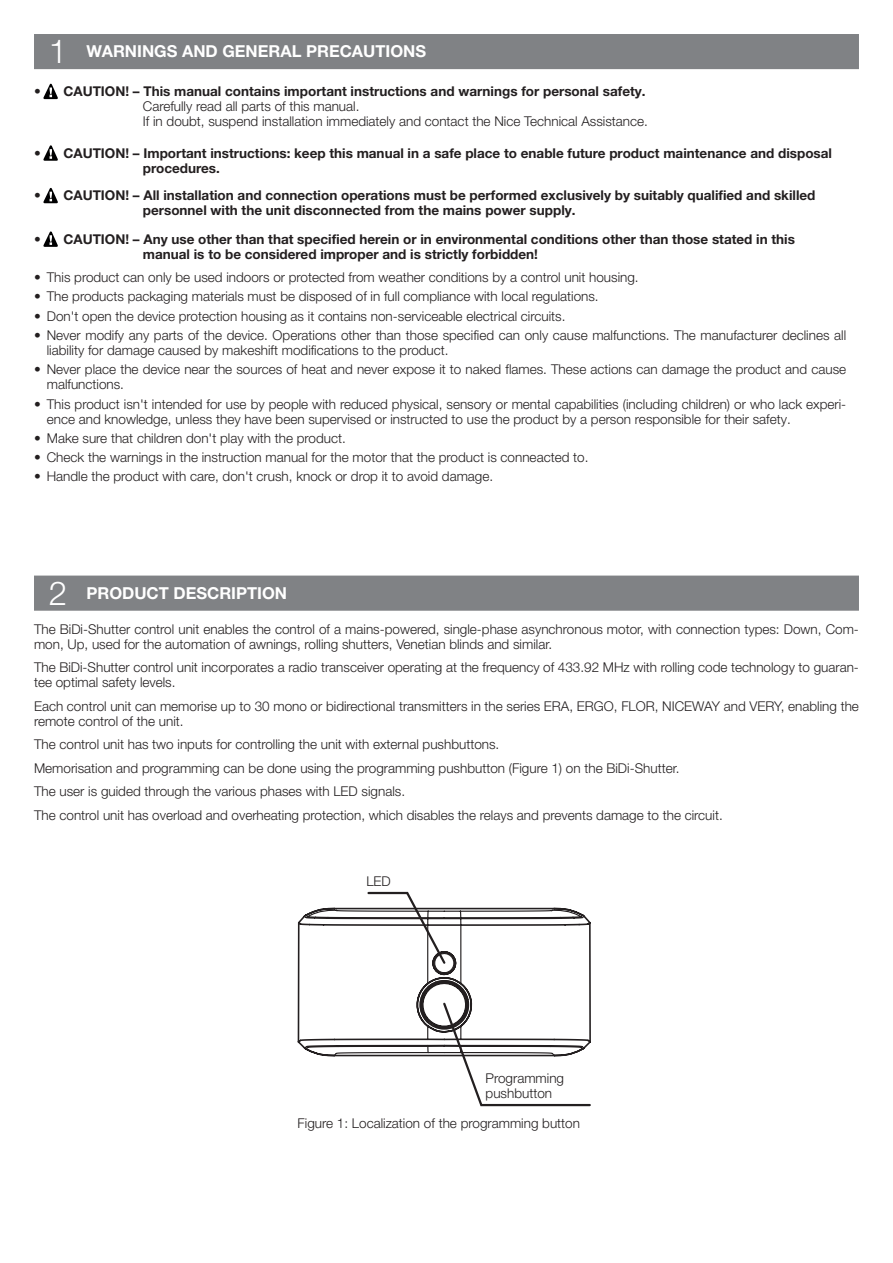
<style>
.page{position:relative;width:893px;height:1263px;background:#fff}
.page>*{position:absolute;margin:0;border:0;box-sizing:border-box;transform-origin:0 0}
.t1{font:300 33px "Helvetica Neue LT Pro";color:#fff}
.titolo{font:700 16.5px "Helvetica Neue LT Pro";color:#fff}
.t2{font:300 13.5px/15px "Helvetica Neue LT Pro";color:#231f20}
.t3{font:700 13.5px "Helvetica Neue LT Pro";color:#231f20}
</style>
<div class="page">
<svg style="left:43px;top:83px;width:15px;height:17px"></svg>
<div style="left:34px;top:34px;width:825px;height:35px;background:#808285"></div>
<svg style="left:43px;top:145px;width:15px;height:16px"></svg>
<svg style="left:43px;top:187px;width:15px;height:17px"></svg>
<svg style="left:43px;top:231px;width:15px;height:16px"></svg>
<div style="left:34px;top:576px;width:825px;height:35px;background:#808285"></div>
<svg style="left:298px;top:891px;width:293px;height:215px"></svg>
<p class="t1" style="left:49px;top:31px;width:20px">1</p>
<p class="titolo" style="left:86px;top:41px;width:341px">WARNINGS AND GENERAL PRECAUTIONS</p>
<p class="t3" style="left:34px;top:83px;width:613px">• CAUTION! – This manual contains important instructions and warnings for personal safety.</p>
<p class="t2" style="left:143px;top:98px;width:218px">Carefully read all parts of this manual.</p>
<p class="t2" style="left:143px;top:113px;width:507px">If in doubt, suspend installation immediately and contact the Nice Technical Assistance.</p>
<p class="t3" style="left:34px;top:145px;width:800px">• CAUTION! – Important instructions: keep this manual in a safe place to enable future product maintenance and disposal</p>
<p class="t3" style="left:143px;top:159px;width:79px">procedures.</p>
<p class="t3" style="left:34px;top:187px;width:783px">• CAUTION! – All installation and connection operations must be performed exclusively by suitably qualified and skilled</p>
<p class="t3" style="left:143px;top:202px;width:434px">personnel with the unit disconnected from the mains power supply.</p>
<p class="t3" style="left:34px;top:231px;width:762px">• CAUTION! – Any use other than that specified herein or in environmental conditions other than those stated in this</p>
<p class="t3" style="left:143px;top:246px;width:397px">manual is to be considered improper and is strictly forbidden!</p>
<p class="t2" style="left:34px;top:270px;width:606px">• This product can only be used indoors or protected from weather conditions by a control unit housing.</p>
<p class="t2" style="left:34px;top:289px;width:566px">• The products packaging materials must be disposed of in full compliance with local regulations.</p>
<p class="t2" style="left:34px;top:308px;width:533px">• Don't open the device protection housing as it contains non-serviceable electrical circuits.</p>
<p class="t2" style="left:47px;top:327px;width:801px;text-indent:-13px">• Never modify any parts of the device. Operations other than those specified can only cause malfunctions. The manufacturer declines all liability for damage caused by makeshift modifications to the product.</p>
<p class="t2" style="left:47px;top:362px;width:801px;text-indent:-13px">• Never place the device near the sources of heat and never expose it to naked flames. These actions can damage the product and cause malfunctions.</p>
<p class="t2" style="left:47px;top:396px;width:801px;text-indent:-13px">• This product isn't intended for use by people with reduced physical, sensory or mental capabilities (including children) or who lack experi&shy;ence and knowledge, unless they have been supervised or instructed to use the product by a person responsible for their safety.</p>
<p class="t2" style="left:34px;top:430px;width:313px">• Make sure that children don't play with the product.</p>
<p class="t2" style="left:34px;top:449px;width:556px">• Check the warnings in the instruction manual for the motor that the product is conneacted to.</p>
<p class="t2" style="left:34px;top:469px;width:461px">• Handle the product with care, don't crush, knock or drop it to avoid damage.</p>
<p class="t1" style="left:46px;top:572px;width:20px">6</p>
<p class="t1" style="left:49px;top:573px;width:20px">2</p>
<p class="titolo" style="left:86px;top:583px;width:177px">PRODUCT DESCRIPTI</p>
<p class="titolo" style="left:89px;top:583px;width:303px">INSTALLATION AND CONFIGURATION</p>
<p class="t2" style="left:34px;top:621px;width:826px">The BiDi-Shutter control unit enables the control of a mains-powered, single-phase asynchronous motor, with connection types: Down, Com&shy;mon, Up, used for the automation of awnings, rolling shutters, Venetian blinds and similar.</p>
<p class="t2" style="left:34px;top:660px;width:826px">The BiDi-Shutter control unit incorporates a radio transceiver operating at the frequency of 433.92 MHz with rolling code technology to guaran&shy;tee optimal safety levels.</p>
<p class="t2" style="left:34px;top:698px;width:826px">Each control unit can memorise up to 30 mono or bidirectional transmitters in the series ERA, ERGO, FLOR, NICEWAY and VERY, enabling the remote control of the unit.</p>
<p class="t2" style="left:34px;top:737px;width:467px">The control unit has two inputs for controlling the unit with external pushbuttons.</p>
<p class="t2" style="left:34px;top:760px;width:647px">Memorisation and programming can be done using the programming pushbutton (Figure 1) on the BiDi-Shutter.</p>
<p class="t2" style="left:34px;top:784px;width:373px">The user is guided through the various phases with LED signals.</p>
<p class="t2" style="left:34px;top:807px;width:690px">The control unit has overload and overheating protection, which disables the relays and prevents damage to the circuit.</p>
<p class="t2" style="left:366px;top:873px;width:26px">LED</p>
<p class="t2" style="left:486px;top:1070px;width:80px">Programming</p>
<p class="t2" style="left:486px;top:1085px;width:68px">pushbutton</p>
<p class="t2" style="left:298px;top:1115px;width:284px">Figure 1: Localization of the programming button</p>
</div>
